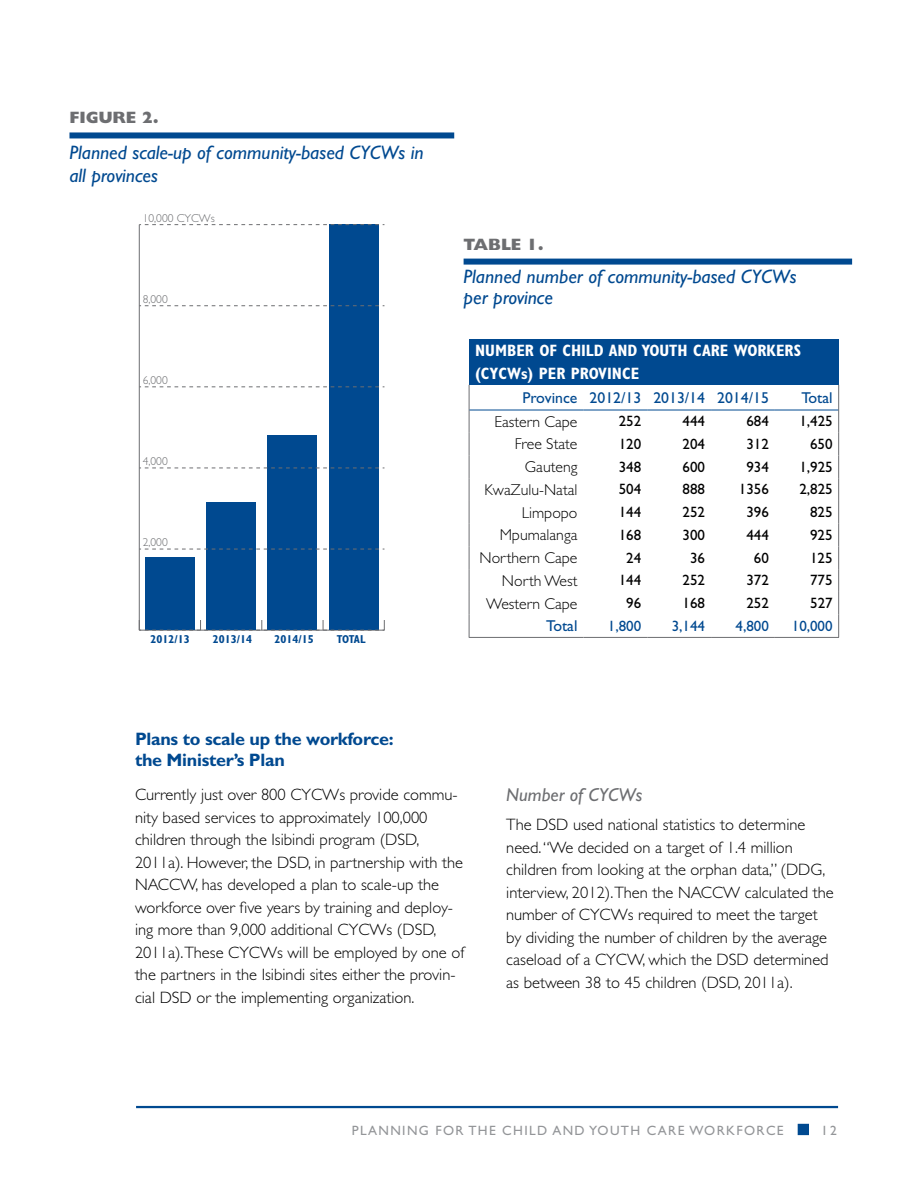
<style>
.page{position:relative;width:918px;height:1188px;background:#fff}
.page>*{position:absolute;margin:0;border:0;box-sizing:border-box;transform-origin:0 0}
.t1{font:italic 19.5px/23.4px "Gill Sans Std";color:#004990}
.t2{font:italic 18.75px "Gill Sans Std";color:#6d6e71}
.t3{font:700 18px/21px "Gill Sans Std";letter-spacing:-.015em;color:#004990}
.t4{font:300 16.5px/22.5px "Gill Sans Std";color:#000}
.t5{font:700 condensed 16.5px/22.5px "Gill Sans Std";color:#fff}
.t6{font:800 16.5px "Gill Sans Std";color:#6d6e71}
.t7{font:300 15.75px "Gill Sans Std";color:#000}
.t8{font:15.75px "Gill Sans Std";color:#004990}
.t9{font:15px "Gill Sans Std";color:#000}
.t10{font:15px "Gill Sans Std";color:#004990}
.t11{font:13.5px "Gill Sans Std";letter-spacing:.1em;color:#939598}
.t12{font:300 11.55px "Gill Sans Std";color:#6d6e71}
.t13{font:700 condensed 11.55px "Gill Sans Std";color:#004990}
.s1{color:#004990}
</style>
<div class="page">
<div style="left:798px;top:1124px;width:11px;height:11px;border:3px solid #004990"></div>
<hr style="left:136px;top:1106px;width:702px;height:2px;background:#004990">
<hr style="left:139px;top:225px;width:1px;height:405px;background:#6d6e71">
<div style="left:145px;top:557px;width:50px;height:73px;background:#004990"></div>
<div style="left:206px;top:503px;width:50px;height:127px;background:#004990"></div>
<div style="left:268px;top:436px;width:49px;height:194px;background:#004990"></div>
<div style="left:329px;top:225px;width:50px;height:405px;background:#004990"></div>
<svg style="left:139px;top:620px;width:246px;height:11px"></svg>
<svg style="left:139px;top:549px;width:245px;height:1px"></svg>
<svg style="left:139px;top:468px;width:245px;height:1px"></svg>
<svg style="left:139px;top:387px;width:245px;height:1px"></svg>
<svg style="left:139px;top:305px;width:245px;height:1px"></svg>
<svg style="left:139px;top:224px;width:245px;height:1px"></svg>
<div style="left:69px;top:132px;width:385px;height:6px;background:#004990"></div>
<div style="left:469px;top:339px;width:370px;height:46px;background:#004990"></div>
<hr style="left:583px;top:410px;width:64px;height:1px;background:#004990">
<hr style="left:647px;top:410px;width:64px;height:1px;background:#004990">
<hr style="left:711px;top:410px;width:64px;height:1px;background:#004990">
<hr style="left:469px;top:410px;width:114px;height:1px;background:#004990">
<hr style="left:775px;top:410px;width:63px;height:1px;background:#004990">
<svg style="left:469px;top:385px;width:1px;height:252px"></svg>
<svg style="left:838px;top:385px;width:1px;height:252px"></svg>
<hr style="left:469px;top:637px;width:114px;height:1px;background:#6d6e71">
<hr style="left:583px;top:637px;width:64px;height:1px;background:#6d6e71">
<hr style="left:647px;top:637px;width:64px;height:1px;background:#6d6e71">
<hr style="left:711px;top:637px;width:64px;height:1px;background:#6d6e71">
<hr style="left:775px;top:637px;width:64px;height:1px;background:#6d6e71">
<div style="left:464px;top:259px;width:388px;height:6px;background:#004990"></div>
<p class="t6" style="left:69px;top:108px;width:91px">FIGURE 2.</p>
<p class="t1" style="left:69px;top:141px;width:356px">Planned scale-up of community-based CYCWs in all provinces</p>
<p class="t12" style="left:143px;top:211px;width:74px">10,000 CYCWs</p>
<p class="t12" style="left:143px;top:292px;width:27px">8,000</p>
<p class="t12" style="left:143px;top:373px;width:27px">6,000</p>
<p class="t12" style="left:143px;top:455px;width:27px">4,000</p>
<p class="t12" style="left:143px;top:536px;width:27px">2,000</p>
<p class="t13" style="left:151px;top:632px;width:41px">2012/13</p>
<p class="t13" style="left:213px;top:632px;width:41px">2013/14</p>
<p class="t13" style="left:275px;top:632px;width:41px">2014/15</p>
<p class="t13" style="left:337px;top:632px;width:30px">TOTAL</p>
<p class="t6" style="left:464px;top:234px;width:82px">tablE 1.</p>
<p class="t1" style="left:464px;top:266px;width:335px;line-height:21px">Planned number of community-based CYCWs per province</p>
<p class="t5" style="left:475px;top:339px;width:328px">NUMBER OF CHILD AND YOUTH CARE WORKERS (CYCWs) PER PROVINCE</p>
<p class="t8" style="left:522px;top:388px;width:248px">Province 2012/13 2013/14 2014/15</p>
<p class="t8" style="left:801px;top:388px;width:33px">Total</p>
<p class="t7" style="left:494px;top:413px;width:85px">Eastern Cape</p>
<p class="t9" style="left:619px;top:413px;width:24px">252</p>
<p class="t9" style="left:683px;top:413px;width:24px">444</p>
<p class="t9" style="left:746px;top:413px;width:24px">684</p>
<p class="t9" style="left:799px;top:413px;width:35px">1,425</p>
<p class="t7" style="left:515px;top:435px;width:64px">Free State</p>
<p class="t9" style="left:619px;top:435px;width:24px">120</p>
<p class="t9" style="left:683px;top:435px;width:24px">204</p>
<p class="t9" style="left:746px;top:435px;width:24px">312</p>
<p class="t9" style="left:810px;top:435px;width:24px">650</p>
<p class="t7" style="left:525px;top:458px;width:54px">Gauteng</p>
<p class="t9" style="left:619px;top:458px;width:24px">348</p>
<p class="t9" style="left:683px;top:458px;width:24px">600</p>
<p class="t9" style="left:746px;top:458px;width:24px">934</p>
<p class="t9" style="left:799px;top:458px;width:35px">1,925</p>
<p class="t7" style="left:485px;top:481px;width:94px">KwaZulu-N atal</p>
<p class="t9" style="left:619px;top:481px;width:24px">504</p>
<p class="t9" style="left:683px;top:481px;width:24px">888</p>
<p class="t9" style="left:739px;top:481px;width:32px">1356</p>
<p class="t9" style="left:799px;top:481px;width:35px">2,825</p>
<p class="t7" style="left:522px;top:504px;width:57px">Limpopo</p>
<p class="t9" style="left:619px;top:504px;width:24px">144</p>
<p class="t9" style="left:683px;top:504px;width:24px">252</p>
<p class="t9" style="left:746px;top:504px;width:24px">396</p>
<p class="t9" style="left:810px;top:504px;width:24px">825</p>
<p class="t7" style="left:500px;top:526px;width:79px">Mpumalanga</p>
<p class="t9" style="left:619px;top:526px;width:24px">168</p>
<p class="t9" style="left:683px;top:526px;width:24px">300</p>
<p class="t9" style="left:746px;top:526px;width:24px">444</p>
<p class="t9" style="left:810px;top:526px;width:24px">925</p>
<p class="t7" style="left:480px;top:549px;width:99px">N orthern Cape</p>
<p class="t9" style="left:626px;top:549px;width:16px">24</p>
<p class="t9" style="left:690px;top:549px;width:16px">36</p>
<p class="t9" style="left:754px;top:549px;width:17px">60</p>
<p class="t9" style="left:810px;top:549px;width:24px">125</p>
<p class="t7" style="left:502px;top:572px;width:77px">N orth West</p>
<p class="t9" style="left:619px;top:572px;width:24px">144</p>
<p class="t9" style="left:683px;top:572px;width:24px">252</p>
<p class="t9" style="left:746px;top:572px;width:24px">372</p>
<p class="t9" style="left:810px;top:572px;width:24px">775</p>
<p class="t7" style="left:486px;top:595px;width:93px">Western Cape</p>
<p class="t9" style="left:626px;top:595px;width:16px">96</p>
<p class="t9" style="left:683px;top:595px;width:24px">168</p>
<p class="t9" style="left:746px;top:595px;width:24px">252</p>
<p class="t9" style="left:810px;top:595px;width:24px">527</p>
<p class="t8" style="left:546px;top:617px;width:33px">Total</p>
<p class="t10" style="left:608px;top:617px;width:35px">1,800</p>
<p class="t10" style="left:672px;top:617px;width:35px">3,144</p>
<p class="t10" style="left:736px;top:617px;width:35px">4,800</p>
<p class="t10" style="left:792px;top:617px;width:42px">10,000</p>
<p class="t3" style="left:135px;top:728px;width:260px">Plans to scale up the workforce: the Minister’s Plan</p>
<p class="t4" style="left:135px;top:784px;width:330px">Currently just over 800 CYCWs provide commu&shy;nity based services to approximately 100,000 children through the Isibindi program (DSD, 2011a). However, the DSD, in partnership with the NACC</p>
<p class="t4" style="left:135px;top:874px;width:332px;text-indent:45px">W, has developed a plan to scale-up the workforce over five years by training and deploy&shy;ing more than 9,000 additional CYCWs (DSD, 2011a).These CYCWs will be employed by one of the partners in the Isibindi sites either the provin&shy;cial DSD or the implementing organization.</p>
<p class="t2" style="left:506px;top:784px;width:138px">Number of CYCWs</p>
<p class="t4" style="left:506px;top:814px;width:321px">The DSD used national statistics to determine need. “We decided on a target of 1.4 million children from looking at the orphan data,” (DDG, interview, 2012).Then the NACC</p>
<p class="t4" style="left:506px;top:881px;width:329px;text-indent:217px">W calculated the number of CYCWs required to meet the target by dividing the number of children by the average caseload of a CYCW, which the DSD determined as between 38 to 45 children (DSD, 2011a).</p>
<p class="t11" style="left:352px;top:1123px;width:487px">PLANNING FOR THE CHILD AND YOUTH CARE WORKFORCE <span class="s1">■</span> 12</p>
</div>
